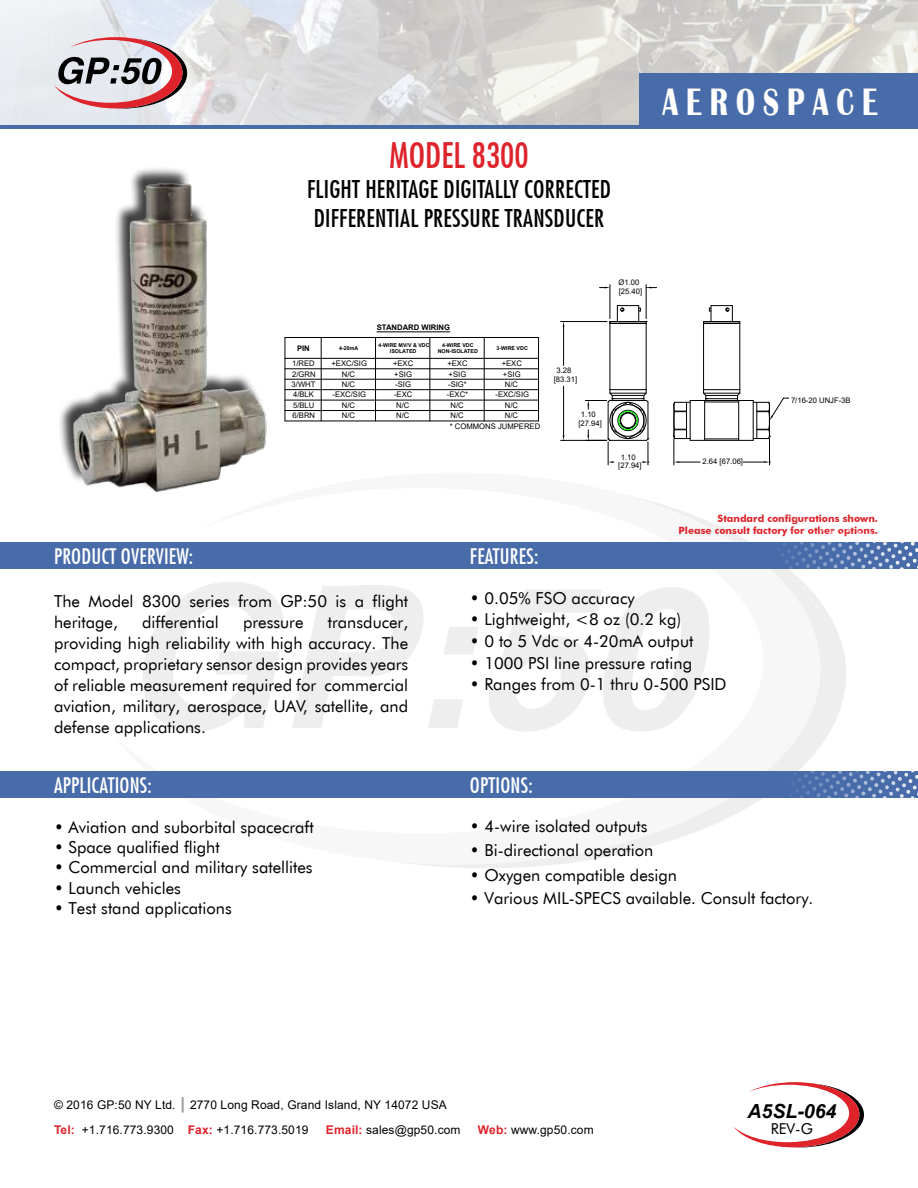
<style>
.page{position:relative;width:918px;height:1188px;background:#fff}
.page>*{position:absolute;margin:0;border:0;box-sizing:border-box;transform-origin:0 0}
.t1{font:700 39.3px "Britannic";letter-spacing:.28em;color:#fff;scale:.74 1}
.t2{font:500 condensed 34.5px "Futura";color:#de232b}
.t3{font:500 condensed 24px/28.8px "Futura";letter-spacing:.01em;color:#000}
.t4{font:500 condensed 21px "Futura";letter-spacing:.01em;color:#fff}
.t5{font:italic 700 19.5px "Arial";color:#000}
.t6{font:16.5px/21px "Futura BT";color:#000}
.t7{font:15px "Futura BT";color:#000}
.t8{font:12px/25.5px "Arial";letter-spacing:.01em;color:#000}
.t9{font:700 10.05px/12px "Futura BT";color:#de232b;text-align:right}
.t10{font:7.65px/10.5px "Arial";color:#000}
.t11{font:700 7.65px "Arial";color:#000}
.t12{font:700 5.4px/6.1px "Arial";color:#000;text-align:center}
.s1{font-weight:700;font-style:italic;font-size:16.5px;color:#939598}
.s2{font-weight:700;color:#de232b}
</style>
<div class="page">
<img style="left:0;top:0;width:918px;height:126px">
<svg style="left:401px;top:496px;width:445px;height:372px"></svg>
<svg style="left:143px;top:582px;width:141px;height:150px"></svg>
<svg style="left:486px;top:584px;width:226px;height:152px"></svg>
<svg style="left:292px;top:573px;width:186px;height:155px"></svg>
<hr style="left:377px;top:331px;width:73px;height:1px;background:#000">
<hr style="left:285px;top:337px;width:254px;height:1px;background:#000">
<hr style="left:285px;top:421px;width:254px;height:1px;background:#000">
<hr style="left:285px;top:410px;width:254px;height:1px;background:#000">
<hr style="left:285px;top:400px;width:254px;height:1px;background:#000">
<hr style="left:285px;top:389px;width:254px;height:1px;background:#000">
<hr style="left:285px;top:379px;width:254px;height:1px;background:#000">
<hr style="left:285px;top:368px;width:254px;height:1px;background:#000">
<hr style="left:285px;top:358px;width:254px;height:1px;background:#000">
<hr style="left:285px;top:337px;width:1px;height:84px;background:#000">
<hr style="left:321px;top:337px;width:1px;height:84px;background:#000">
<hr style="left:375px;top:337px;width:1px;height:84px;background:#000">
<hr style="left:430px;top:337px;width:1px;height:84px;background:#000">
<hr style="left:484px;top:337px;width:1px;height:84px;background:#000">
<hr style="left:538px;top:337px;width:1px;height:84px;background:#000">
<hr style="left:704px;top:389px;width:36px;height:1px;background:#000">
<hr style="left:705px;top:402px;width:34px;height:1px;background:#000">
<hr style="left:705px;top:439px;width:34px;height:1px;background:#000">
<hr style="left:703px;top:323px;width:1px;height:67px;background:#000">
<hr style="left:739px;top:323px;width:1px;height:67px;background:#000">
<hr style="left:704px;top:393px;width:36px;height:1px;background:#000">
<hr style="left:706px;top:395px;width:32px;height:1px;background:#000">
<svg style="left:703px;top:305px;width:30px;height:18px"></svg>
<hr style="left:704px;top:321px;width:36px;height:1px;background:#000">
<hr style="left:704px;top:323px;width:36px;height:1px;background:#000">
<hr style="left:610px;top:389px;width:36px;height:1px;background:#000">
<hr style="left:610px;top:323px;width:1px;height:67px;background:#000">
<hr style="left:646px;top:323px;width:1px;height:67px;background:#000">
<hr style="left:610px;top:321px;width:36px;height:1px;background:#000">
<hr style="left:610px;top:323px;width:36px;height:1px;background:#000">
<hr style="left:610px;top:285px;width:1px;height:34px;background:#000">
<hr style="left:646px;top:285px;width:1px;height:34px;background:#000">
<svg style="left:617px;top:305px;width:30px;height:18px"></svg>
<hr style="left:561px;top:321px;width:46px;height:1px;background:#000">
<hr style="left:561px;top:440px;width:46px;height:1px;background:#000">
<hr style="left:563px;top:327px;width:1px;height:38px;background:#000">
<hr style="left:563px;top:386px;width:1px;height:49px;background:#000">
<hr style="left:690px;top:400px;width:63px;height:1px;background:#000">
<hr style="left:690px;top:440px;width:63px;height:1px;background:#000">
<hr style="left:706px;top:398px;width:32px;height:1px;background:#000">
<svg style="left:673px;top:390px;width:34px;height:75px"></svg>
<svg style="left:737px;top:390px;width:52px;height:75px"></svg>
<svg style="left:585px;top:390px;width:64px;height:75px"></svg>
<hr style="left:612px;top:398px;width:32px;height:1px;background:#000">
<svg style="left:54px;top:37px;width:133px;height:72px;background:#c0a8ad"></svg>
<div style="left:0;top:771px;width:918px;height:27px;background:#486caa"></div>
<svg style="left:733px;top:1082px;width:131px;height:66px"></svg>
<hr style="left:0;top:126px;width:918px;height:3px;background:#486caa">
<div style="left:0;top:542px;width:918px;height:27px;background:#486caa"></div>
<div style="left:58px;top:167px;width:207px;height:322px;background:#000;opacity:.75"></div>
<img style="left:58px;top:177px;width:209px;height:316px">
<svg style="left:746px;top:729px;width:172px;height:127px"></svg>
<div style="left:639px;top:73px;width:279px;height:53px;background:#486caa"></div>
<svg style="left:746px;top:502px;width:172px;height:127px"></svg>
<h2 class="t2" style="left:390px;top:134px;width:141px">MODEL 8300</h2>
<h3 class="t3" style="left:307px;top:175px;width:305px">FLIGHT HERITAGE DIGITALLY CORRECTED<br>DIFFERENTIAL PRESSURE TRANSDUCER</h3>
<h1 class="t1" style="left:662px;top:80px;width:292px">AEROSPACE</h1>
<p class="t11" style="left:297px;top:342px;width:14px">PIN</p>
<p class="t10" style="left:292px;top:358px;width:25px">1/RED<br>2/GRN<br>3/WHT<br>4/BLK<br>5/BLU<br>6/BRN</p>
<p class="t12" style="left:339px;top:345px;width:21px">4-20mA</p>
<p class="t10" style="left:331px;top:358px;width:37px;text-align:center">+EXC/SIG<br>N/C<br>N/C -EXC/SIG<br>N/C<br>N/C</p>
<p class="t11" style="left:377px;top:322px;width:75px">STANDARD WIRING</p>
<p class="t12" style="left:378px;top:342px;width:53px">4-WIRE MV/V &amp; VDC<br>ISOLATED</p>
<p class="t10" style="left:393px;top:358px;width:22px">+EXC +SIG -SIG -EXC<br>N/C<br>N/C</p>
<p class="t12" style="left:438px;top:342px;width:42px">4-WIRE VDC<br>NON-ISOLATED</p>
<p class="t10" style="left:447px;top:358px;width:23px">+EXC +SIG -SIG* -EXC*</p>
<p class="t12" style="left:497px;top:345px;width:33px">3-WIRE VDC</p>
<p class="t10" style="left:496px;top:358px;width:35px;text-align:center">+EXC +SIG<br>N/C -EXC/SIG</p>
<p class="t10" style="left:451px;top:400px;width:15px">N/C<br>N/C</p>
<p class="t10" style="left:505px;top:400px;width:15px">N/C</p>
<p class="t10" style="left:505px;top:410px;width:15px">N/C</p>
<p class="t10" style="left:450px;top:421px;width:92px">* COMMONS JUMPERED</p>
<p class="t10" style="left:554px;top:366px;width:25px;line-height:8.7px;text-align:center">3.28 [83.31]</p>
<p class="t10" style="left:579px;top:410px;width:25px;line-height:8.7px;text-align:center">1.10 [27.94]</p>
<p class="t10" style="left:619px;top:278px;width:25px;line-height:8.9px">Ø1.00 [25.40]</p>
<p class="t10" style="left:618px;top:453px;width:25px;line-height:8.7px;text-align:center">1.10 [27.94]</p>
<p class="t10" style="left:703px;top:456px;width:42px">2.64 [67.06]</p>
<p class="t10" style="left:791px;top:395px;width:61px">7/16-20 UNJF-3B</p>
<p class="t9" style="left:679px;top:513px;width:201px">Standard configurations shown.<br>Please consult factory for other options.</p>
<p class="t4" style="left:54px;top:544px;width:141px">PRODUCT OVERVIEW:</p>
<p class="t6" style="left:54px;top:590px;width:356px">The Model 8300 series from GP:50 is a flight heritage,</p>
<p class="t6" style="left:142px;top:611px;width:78px">differential</p>
<p class="t6" style="left:243px;top:611px;width:62px">pressure</p>
<p class="t6" style="left:54px;top:611px;width:356px;text-align:justify;text-indent:274px">transducer, providing high reliability with high accuracy. The compact, proprietary sensor design provides years of reliable measurement required for commercial aviation, military, aerospace, UAV, satellite, and defense applications.</p>
<p class="t4" style="left:54px;top:773px;width:99px">APPLICATIONS:</p>
<p class="t6" style="left:54px;top:816px;width:261px">• Aviation and suborbital spacecraft</p>
<p class="t6" style="left:54px;top:837px;width:167px">• Space qualified flight</p>
<p class="t6" style="left:54px;top:857px;width:260px">• Commercial and military satellites</p>
<p class="t6" style="left:54px;top:877px;width:128px">• Launch vehicles</p>
<p class="t6" style="left:54px;top:897px;width:179px">• Test stand applications</p>
<p class="t4" style="left:470px;top:544px;width:70px">FEATURES:</p>
<p class="t6" style="left:470px;top:587px;width:166px">• 0.05% FSO accuracy</p>
<p class="t6" style="left:470px;top:609px;width:213px">• Lightweight, &lt;8 oz (0.2 kg)</p>
<p class="t6" style="left:470px;top:631px;width:225px">• 0 to 5 Vdc or 4-20mA output</p>
<p class="t6" style="left:470px;top:652px;width:224px">• 1000 PSI line pressure rating</p>
<p class="t6" style="left:470px;top:674px;width:258px">• Ranges from 0-1 thru 0-500 PSID</p>
<p class="t4" style="left:470px;top:773px;width:64px">OPTIONS:</p>
<p class="t6" style="left:470px;top:815px;width:179px">• 4-wire isolated outputs</p>
<p class="t6" style="left:470px;top:840px;width:185px">• Bi-directional operation</p>
<p class="t6" style="left:470px;top:865px;width:209px">• Oxygen compatible design</p>
<p class="t6" style="left:470px;top:888px;width:345px">• Various MIL-SPECS available. Consult factory.</p>
<p class="t8" style="left:54px;top:1091px;width:394px">© 2016 GP:50 NY Ltd. <span class="s1">|</span> 2770 Long Road, Grand Island, NY 14072 USA<br><span class="s2">Tel:</span> +1.716.773.9300 <span class="s2">Fax:</span> +1.716.773.5019</p>
<p class="t8" style="left:326px;top:1117px;width:136px"><span class="s2">Email:</span> sales@gp50.com</p>
<p class="t8" style="left:478px;top:1117px;width:117px"><span class="s2">Web:</span> www.gp50.com</p>
<p class="t5" style="left:748px;top:1098px;width:90px">A5SL-064</p>
<p class="t7" style="left:771px;top:1120px;width:44px">REV-G</p>
</div>
